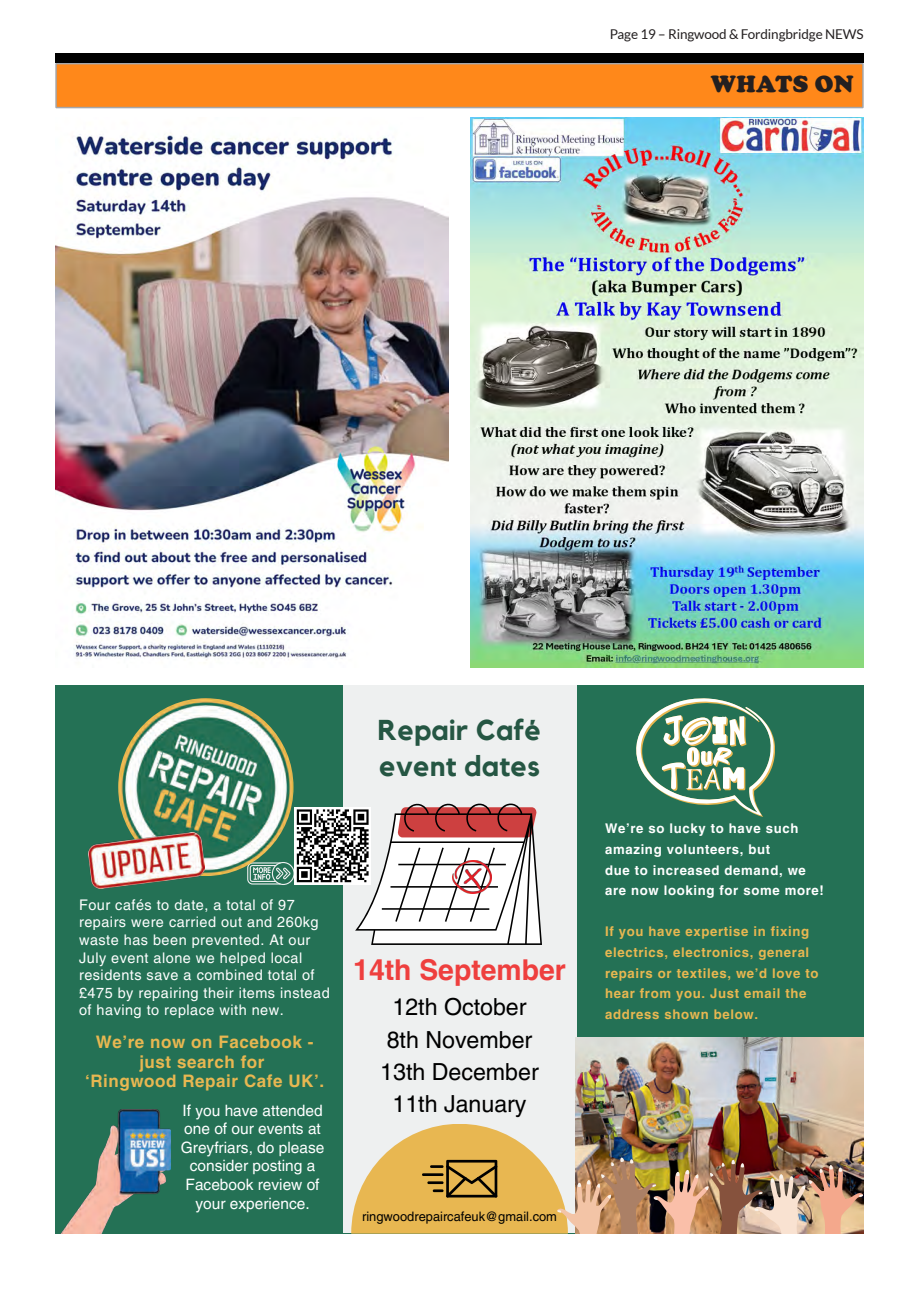
<style>
.page{position:relative;width:919px;height:1289px;background:#fff}
.page>*{position:absolute;margin:0;border:0;box-sizing:border-box;transform-origin:0 0}
.t1{font:700 28.65px/35.2px "Kollektif";letter-spacing:.01em;color:#255643}
.t2{font:700 28.65px "Helvetica LT Pro";color:#ee3f3e}
.Paragraph_Style13{font:900 24px "Cooper";letter-spacing:.015em;color:#231f20}
.t3{font:23.55px/32.2px "Helvetica LT Pro";color:#000;text-align:center}
.t4{font:700 17.25px/19.6px "Helvetica LT Pro";letter-spacing:.035em;color:#e8b751;text-align:center}
.t5{font:15.6px/18.6px "Helvetica LT Pro";color:#fff;text-align:center}
.t6{font:14.7px/17.5px "Helvetica LT Pro";letter-spacing:.035em;color:#fff}
.t7{font:13.5px "Lato";letter-spacing:-.01em;color:#231f20}
.t8{font:700 13.35px/20.5px "Helvetica LT Pro";letter-spacing:.05em;color:#e8b751}
.t9{font:700 13.35px/20.5px "Helvetica LT Pro";letter-spacing:.05em;color:#fff}
.t10{font:13.05px "Helvetica LT Pro";color:#000}
</style>
<div class="page">
<div style="left:56px;top:64px;width:806px;height:44px;background:#ff881a"></div>
<div style="left:55px;top:63px;width:808px;height:45px;border:2px solid #a5a6aa"></div>
<div style="left:55px;top:54px;width:808px;height:9px;background:#000"></div>
<div style="left:55px;top:685px;width:808px;height:548px;background:#247155"></div>
<div style="left:343px;top:685px;width:233px;height:548px;background:#eef0f0"></div>
<svg style="left:636px;top:698px;width:138px;height:119px"></svg>
<img style="left:118px;top:698px;width:175px;height:178px">
<img style="left:88px;top:832px;width:116px;height:56px">
<img style="left:61px;top:1109px;width:109px;height:124px">
<svg style="left:247px;top:802px;width:295px;height:142px"></svg>
<img style="left:575px;top:1037px;width:288px;height:86px">
<img style="left:351px;top:1123px;width:512px;height:110px">
<img style="left:452px;top:860px;width:39px;height:33px">
<img style="left:470px;top:117px;width:393px;height:550px">
<img style="left:55px;top:133px;width:394px;height:527px">
<p class="t7" style="left:609px;top:26px;width:255px">Page 19 – Ringwood &amp; Fordingbridge NEWS</p>
<p class="Paragraph_Style13" style="left:710px;top:69px;width:144px">WHATS ON</p>
<p class="t1" style="left:377px;top:712px;width:165px">Repair Café event dates</p>
<p class="t6" style="left:79px;top:895px;width:252px">Four cafés to date, a total of 97 repairs were carried out and 260kg waste has been prevented. At our<br>July event alone we helped local residents save a combined total of £475 by repairing their items instead of having to replace with new.</p>
<p class="t4" style="left:85px;top:1032px;width:240px">We’re now on Facebook - just search for<br>‘Ringwood Repair Cafe UK’.</p>
<p class="t2" style="left:353px;top:952px;width:214px">14th September</p>
<p class="t3" style="left:380px;top:990px;width:160px">12th October<br>8th November<br>13th December</p>
<p class="t5" style="left:182px;top:1100px;width:141px">If you have attended</p>
<p class="t3" style="left:392px;top:1087px;width:135px">11th January</p>
<p class="t5" style="left:181px;top:1119px;width:145px">one of our events at<br>Greyfriars, do please consider posting a<br>Facebook review of your experience.</p>
<p class="t10" style="left:362px;top:1208px;width:196px">ringwoodrepaircafeuk@gmail.com</p>
<p class="t9" style="left:605px;top:818px;width:220px">We’re so lucky to have such amazing volunteers, but<br>due to increased demand, we are now looking for some more!</p>
<p class="t8" style="left:605px;top:921px;width:215px">If you have expertise in fixing electrics, electronics, general repairs or textiles, we’d love to hear from you. Just email the address shown below.</p>
</div>
